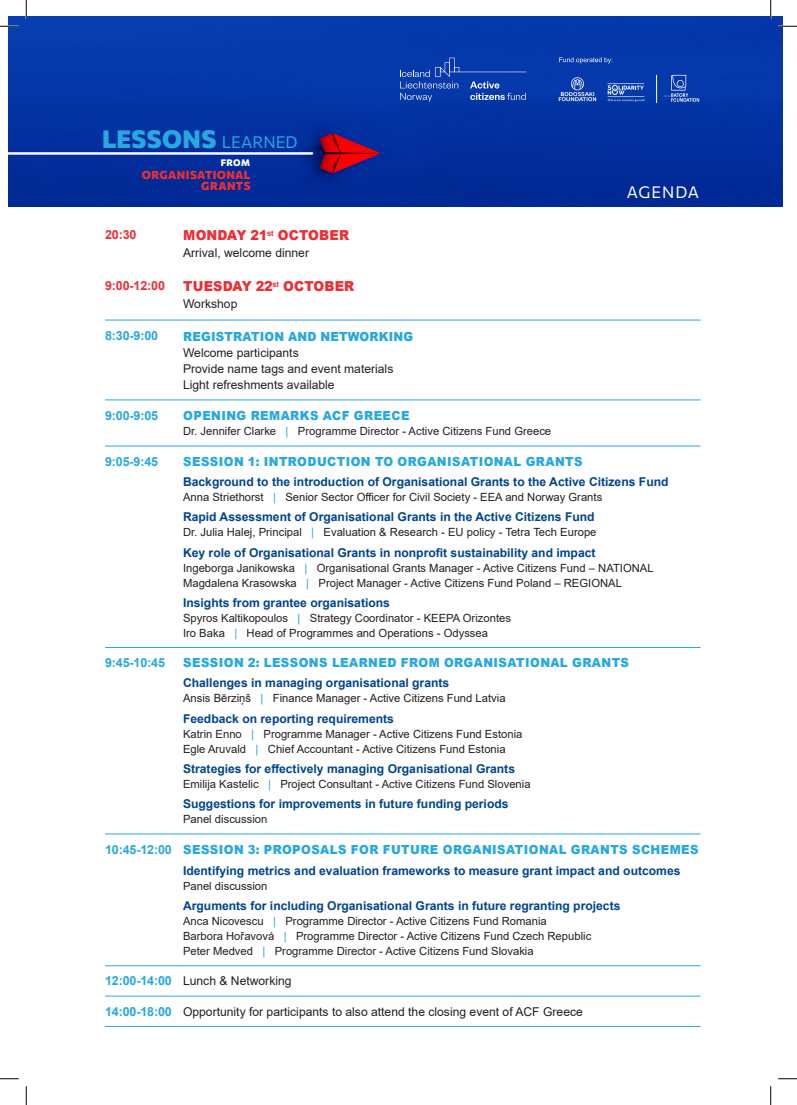
<style>
.page{position:relative;width:797px;height:1105px;background:#fff}
.page>*{position:absolute;margin:0;border:0;box-sizing:border-box;transform-origin:0 0}
.t1{font:800 24.62px "Commissioner";letter-spacing:.015em;color:#27a8e0}
.t2{font:16.25px "Commissioner";letter-spacing:.055em;color:#fff}
.οκ_τιτλε{font:900 13.75px "Arial";letter-spacing:.015em;color:#ee2d34;scale:.94 1}
.οκ_τιτλε-2{font:900 12.5px "Arial";letter-spacing:.035em;color:#27a8e0;scale:.94 1}
.t3{font:700 12.5px "Arial";letter-spacing:-.01em;color:#27a8e0}
.οκ_τιτλε-3{font:900 12.5px "Arial";letter-spacing:.015em;color:#27a8e0;scale:.94 1}
.paragraph{font:700 12.5px "Arial";letter-spacing:-.01em;color:#ee2d34}
.thesis_title{font:700 12.12px "Arial";color:#01448c}
.name{font:12.12px "Arial";color:#231f20}
.t4{font:800 11.38px "Commissioner";letter-spacing:.025em;color:#ee2d34}
.name-2{font:11.25px "Arial";color:#231f20}
.t5{font:800 9.25px "Commissioner";color:#fff}
.s1{font-weight:400;font-size:16.38px}
.s2{color:#27a8e0}
</style>
<div class="page">
<img style="left:403px;top:17px;width:379px;height:189px">
<img style="left:9px;top:17px;width:394px;height:189px">
<svg style="left:400px;top:58px;width:126px;height:44px;background:#1c4bb1"></svg>
<svg style="left:559px;top:77px;width:37px;height:24px"></svg>
<svg style="left:607px;top:83px;width:37px;height:19px"></svg>
<svg style="left:559px;top:57px;width:53px;height:7px"></svg>
<svg style="left:663px;top:75px;width:36px;height:27px"></svg>
<svg style="left:656px;top:75px;width:1px;height:28px"></svg>
<hr style="left:105px;top:320px;width:78px;height:1px;background:#27a8e0">
<hr style="left:183px;top:320px;width:517px;height:1px;background:#27a8e0">
<hr style="left:105px;top:399px;width:78px;height:1px;background:#27a8e0">
<hr style="left:183px;top:399px;width:517px;height:1px;background:#27a8e0">
<hr style="left:105px;top:446px;width:78px;height:1px;background:#27a8e0">
<hr style="left:183px;top:446px;width:517px;height:1px;background:#27a8e0">
<hr style="left:105px;top:647px;width:78px;height:1px;background:#27a8e0">
<hr style="left:183px;top:647px;width:517px;height:1px;background:#27a8e0">
<hr style="left:105px;top:834px;width:78px;height:1px;background:#27a8e0">
<hr style="left:183px;top:834px;width:517px;height:1px;background:#27a8e0">
<hr style="left:105px;top:965px;width:78px;height:1px;background:#27a8e0">
<hr style="left:183px;top:965px;width:517px;height:1px;background:#27a8e0">
<hr style="left:105px;top:996px;width:78px;height:1px;background:#27a8e0">
<hr style="left:183px;top:996px;width:517px;height:1px;background:#27a8e0">
<hr style="left:105px;top:1026px;width:78px;height:1px;background:#27a8e0">
<hr style="left:183px;top:1026px;width:517px;height:1px;background:#27a8e0">
<svg style="left:0;top:25px;width:19px;height:2px"></svg>
<svg style="left:778px;top:25px;width:19px;height:2px"></svg>
<svg style="left:0;top:1078px;width:19px;height:1px"></svg>
<svg style="left:778px;top:1078px;width:19px;height:1px"></svg>
<svg style="left:25px;top:0;width:2px;height:19px"></svg>
<svg style="left:25px;top:1086px;width:2px;height:19px"></svg>
<svg style="left:770px;top:0;width:1px;height:19px"></svg>
<svg style="left:770px;top:1086px;width:1px;height:19px"></svg>
<p class="t1" style="left:102px;top:120px;width:197px">LESSONS <span class="s1">LEARNED</span></p>
<p class="t5" style="left:221px;top:155px;width:31px">FROM</p>
<p class="t4" style="left:142px;top:166px;width:110px">ORGANISATIONAL</p>
<p class="t4" style="left:201px;top:177px;width:51px">GRANTS</p>
<p class="paragraph" style="left:105px;top:226px;width:33px">20:30</p>
<p class="οκ_τιτλε" style="left:183px;top:225px;width:178px">MONDAY 21<sup>st</sup> OCTOBER</p>
<p class="name" style="left:183px;top:244px;width:127px">Arrival, welcome dinner</p>
<p class="paragraph" style="left:105px;top:277px;width:62px">9:00-12:00</p>
<p class="οκ_τιτλε" style="left:183px;top:276px;width:183px">TUESDAY 22<sup>st</sup> OCTOBER</p>
<p class="name" style="left:183px;top:295px;width:56px">Workshop</p>
<p class="t3" style="left:105px;top:327px;width:55px">8:30-9:00</p>
<p class="οκ_τιτλε-3" style="left:183px;top:327px;width:246px">REGISTRATION AND NETWORKING</p>
<p class="name" style="left:183px;top:344px;width:117px">Welcome participants</p>
<p class="name" style="left:183px;top:360px;width:212px">Provide name tags and event materials</p>
<p class="name" style="left:183px;top:377px;width:153px">Light refreshments available</p>
<p class="t3" style="left:105px;top:406px;width:55px">9:00-9:05</p>
<p class="οκ_τιτλε-2" style="left:183px;top:407px;width:242px">OPENING REMARKS ACF GREECE</p>
<p class="name-2" style="left:183px;top:424px;width:370px">Dr. Jennifer Clarke <span class="s2">|</span> Programme Director - Active Citizens Fund Greece</p>
<p class="t3" style="left:105px;top:452px;width:55px">9:05-9:45</p>
<p class="οκ_τιτλε-2" style="left:183px;top:452px;width:426px">SESSION 1: INTRODUCTION TO ORGANISATIONAL GRANTS</p>
<p class="thesis_title" style="left:183px;top:473px;width:487px">Background to the introduction of Organisational Grants to the Active Citizens Fund</p>
<p class="name-2" style="left:183px;top:489px;width:421px">Anna Striethorst <span class="s2">|</span> Senior Sector Officer for Civil Society - EEA and Norway Grants</p>
<p class="thesis_title" style="left:183px;top:508px;width:413px">Rapid Assessment of Organisational Grants in the Active Citizens Fund</p>
<p class="name-2" style="left:183px;top:524px;width:415px">Dr. Julia Halej, Principal <span class="s2">|</span> Evaluation &amp; Research - EU policy - Tetra Tech Europe</p>
<p class="thesis_title" style="left:183px;top:544px;width:414px">Key role of Organisational Grants in nonprofit sustainability and impact</p>
<p class="name-2" style="left:183px;top:560px;width:472px">Ingeborga Janikowska <span class="s2">|</span> Organisational Grants Manager - Active Citizens Fund – NATIONAL</p>
<p class="name-2" style="left:183px;top:575px;width:440px">Magdalena Krasowska <span class="s2">|</span> Project Manager - Active Citizens Fund Poland – REGIONAL</p>
<p class="thesis_title" style="left:183px;top:594px;width:208px">Insights from grantee organisations</p>
<p class="name-2" style="left:183px;top:610px;width:329px">Spyros Kaltikopoulos <span class="s2">|</span> Strategy Coordinator - KEEPA Orizontes</p>
<p class="name-2" style="left:183px;top:625px;width:306px">Iro Baka <span class="s2">|</span> Head of Programmes and Operations - Odyssea</p>
<p class="t3" style="left:105px;top:654px;width:62px">9:45-10:45</p>
<p class="οκ_τιτλε-2" style="left:183px;top:653px;width:476px">SESSION 2: LESSONS LEARNED FROM ORGANISATIONAL GRANTS</p>
<p class="thesis_title" style="left:183px;top:675px;width:268px">Challenges in managing organisational grants</p>
<p class="name-2" style="left:183px;top:691px;width:324px">Ansis Bērziņš <span class="s2">|</span> Finance Manager - Active Citizens Fund Latvia</p>
<p class="thesis_title" style="left:183px;top:710px;width:212px">Feedback on reporting requirements</p>
<p class="name-2" style="left:183px;top:726px;width:341px">Katrin Enno <span class="s2">|</span> Programme Manager - Active Citizens Fund Estonia</p>
<p class="name-2" style="left:183px;top:741px;width:324px">Egle Aruvald <span class="s2">|</span> Chief Accountant - Active Citizens Fund Estonia</p>
<p class="thesis_title" style="left:183px;top:760px;width:333px">Strategies for effectively managing Organisational Grants</p>
<p class="name-2" style="left:183px;top:776px;width:349px">Emilija Kastelic <span class="s2">|</span> Project Consultant - Active Citizens Fund Slovenia</p>
<p class="thesis_title" style="left:183px;top:795px;width:327px">Suggestions for improvements in future funding periods</p>
<p class="name-2" style="left:183px;top:812px;width:86px">Panel discussion</p>
<p class="t3" style="left:105px;top:840px;width:68px">10:45-12:00</p>
<p class="οκ_τιτλε-2" style="left:183px;top:841px;width:549px">SESSION 3: PROPOSALS FOR FUTURE ORGANISATIONAL GRANTS SCHEMES</p>
<p class="thesis_title" style="left:183px;top:862px;width:499px">Identifying metrics and evaluation frameworks to measure grant impact and outcomes</p>
<p class="name-2" style="left:183px;top:878px;width:86px">Panel discussion</p>
<p class="thesis_title" style="left:183px;top:897px;width:439px">Arguments for including Organisational Grants in future regranting projects</p>
<p class="name-2" style="left:183px;top:913px;width:365px">Anca Nicovescu <span class="s2">|</span> Programme Director - Active Citizens Fund Romania</p>
<p class="name-2" style="left:183px;top:928px;width:410px">Barbora Hořavová <span class="s2">|</span> Programme Director - Active Citizens Fund Czech Republic</p>
<p class="name-2" style="left:183px;top:943px;width:352px">Peter Medved <span class="s2">|</span> Programme Director - Active Citizens Fund Slovakia</p>
<p class="t3" style="left:105px;top:972px;width:68px">12:00-14:00</p>
<p class="name" style="left:183px;top:972px;width:110px">Lunch &amp; Networking</p>
<p class="t3" style="left:105px;top:1003px;width:68px">14:00-18:00</p>
<p class="name" style="left:183px;top:1003px;width:401px">Οpportunity for participants to also attend the closing event of ACF Greece</p>
<p class="t2" style="left:626px;top:179px;width:74px">AGENDA</p>
</div>
